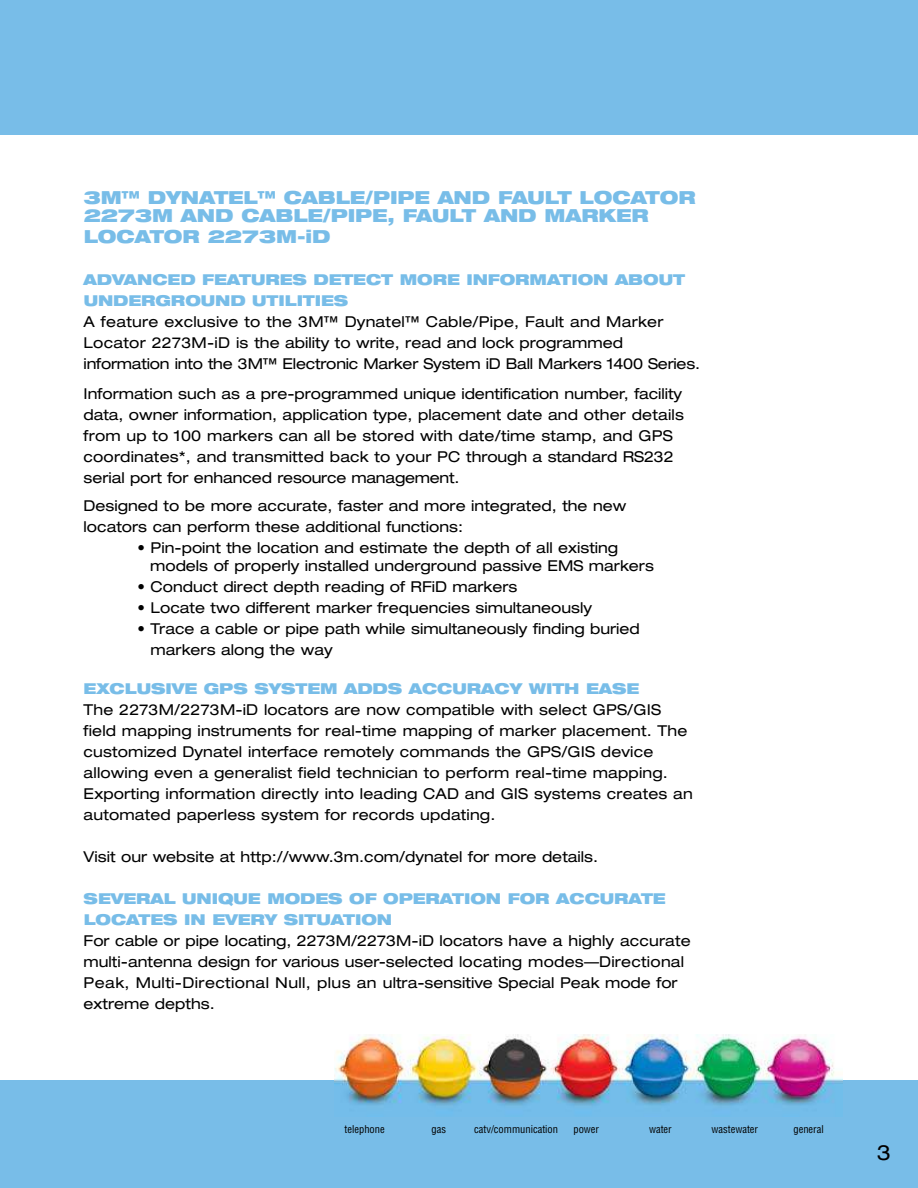
<style>
.page{position:relative;width:918px;height:1188px;background:#fff}
.page>*{position:absolute;margin:0;border:0;box-sizing:border-box;transform-origin:0 0}
.t1{font:expanded 21px "Helvetica Neue";color:#000}
.t2{font:900 expanded 18px/18px "Helvetica Neue";letter-spacing:-.005em;color:#78bde8}
.t3{font:expanded 15px/21px "Helvetica Neue";color:#000}
.t4{font:900 expanded 15px/21px "Helvetica Neue";letter-spacing:-.005em;color:#78bde8}
.t5{font:condensed 10.5px "Helvetica";color:#000}
</style>
<div class="page">
<div style="left:0;top:0;width:918px;height:135px;background:#78bde8"></div>
<div style="left:0;top:1080px;width:918px;height:108px;background:#78bde8"></div>
<img style="left:334px;top:1035px;width:508px;height:77px">
<p class="t2" style="left:84px;top:190px;width:614px">3M™ DYNATEL™ CABLE/PIPE AND FAULT LOCATOR<br>2273M AND CABLE/PIPE, FAULT AND MARKER</p>
<p class="t2" style="left:84px;top:229px;width:248px">LOCATOR 2273M-iD</p>
<p class="t4" style="left:84px;top:270px;width:603px">ADVANCED FEATURES DETECT MORE INFORMATION ABOUT<br>UNDERGROUND UTILITIES</p>
<p class="t3" style="left:84px;top:312px;width:618px">A feature exclusive to the 3M™ Dynatel™ Cable/Pipe, Fault and Marker<br>Locator 2273M-iD is the ability to write, read and lock programmed information into the 3M™ Electronic Marker System iD Ball Markers 1400 Series.</p>
<p class="t3" style="left:84px;top:384px;width:602px">Information such as a pre-programmed unique identification number, facility data, owner information, application type, placement date and other details from up to 100 markers can all be stored with date/time stamp, and GPS coordinates*, and transmitted back to your PC through a standard RS232 serial port for enhanced resource management.</p>
<p class="t3" style="left:84px;top:497px;width:544px">Designed to be more accurate, faster and more integrated, the new locators can perform these additional functions:</p>
<p class="t3" style="left:150px;top:540px;width:505px;line-height:18px;text-indent:-13px">• Pin-point the location and estimate the depth of all existing models of properly installed underground passive EMS markers</p>
<p class="t3" style="left:138px;top:578px;width:381px">• Conduct direct depth reading of RFiD markers</p>
<p class="t3" style="left:138px;top:599px;width:456px">• Locate two different marker frequencies simultaneously</p>
<p class="t3" style="left:151px;top:620px;width:491px;text-indent:-13px">• Trace a cable or pipe path while simultaneously finding buried markers along the way</p>
<p class="t4" style="left:84px;top:680px;width:557px">EXCLUSIVE GPS SYSTEM ADDS ACCURACY WITH EASE</p>
<p class="t3" style="left:84px;top:701px;width:611px">The 2273M/2273M-iD locators are now compatible with select GPS/GIS field mapping instruments for real-time mapping of marker placement. The customized Dynatel interface remotely commands the GPS/GIS device allowing even a generalist field technician to perform real-time mapping.<br>Exporting information directly into leading CAD and GIS systems creates an automated paperless system for records updating.</p>
<p class="t3" style="left:84px;top:848px;width:516px">Visit our website at http://www.3m.com/dynatel for more details.</p>
<p class="t4" style="left:84px;top:890px;width:583px">SEVERAL UNIQUE MODES OF OPERATION FOR ACCURATE<br>LOCATES IN EVERY SITUATION</p>
<p class="t3" style="left:84px;top:932px;width:609px">For cable or pipe locating, 2273M/2273M-iD locators have a highly accurate multi-antenna design for various user-selected locating modes—Directional Peak, Multi-Directional Null, plus an ultra-sensitive Special Peak mode for extreme depths.</p>
<p class="t5" style="left:345px;top:1125px;width:42px">telephone</p>
<p class="t5" style="left:432px;top:1125px;width:16px">gas</p>
<p class="t5" style="left:474px;top:1125px;width:85px">catv/communication</p>
<p class="t5" style="left:573px;top:1125px;width:27px">power</p>
<p class="t5" style="left:649px;top:1125px;width:24px">water</p>
<p class="t5" style="left:711px;top:1125px;width:48px">wastewater</p>
<p class="t5" style="left:793px;top:1125px;width:32px">general</p>
<h1 class="t1" style="left:877px;top:1145px;width:16px">3</h1>
</div>
